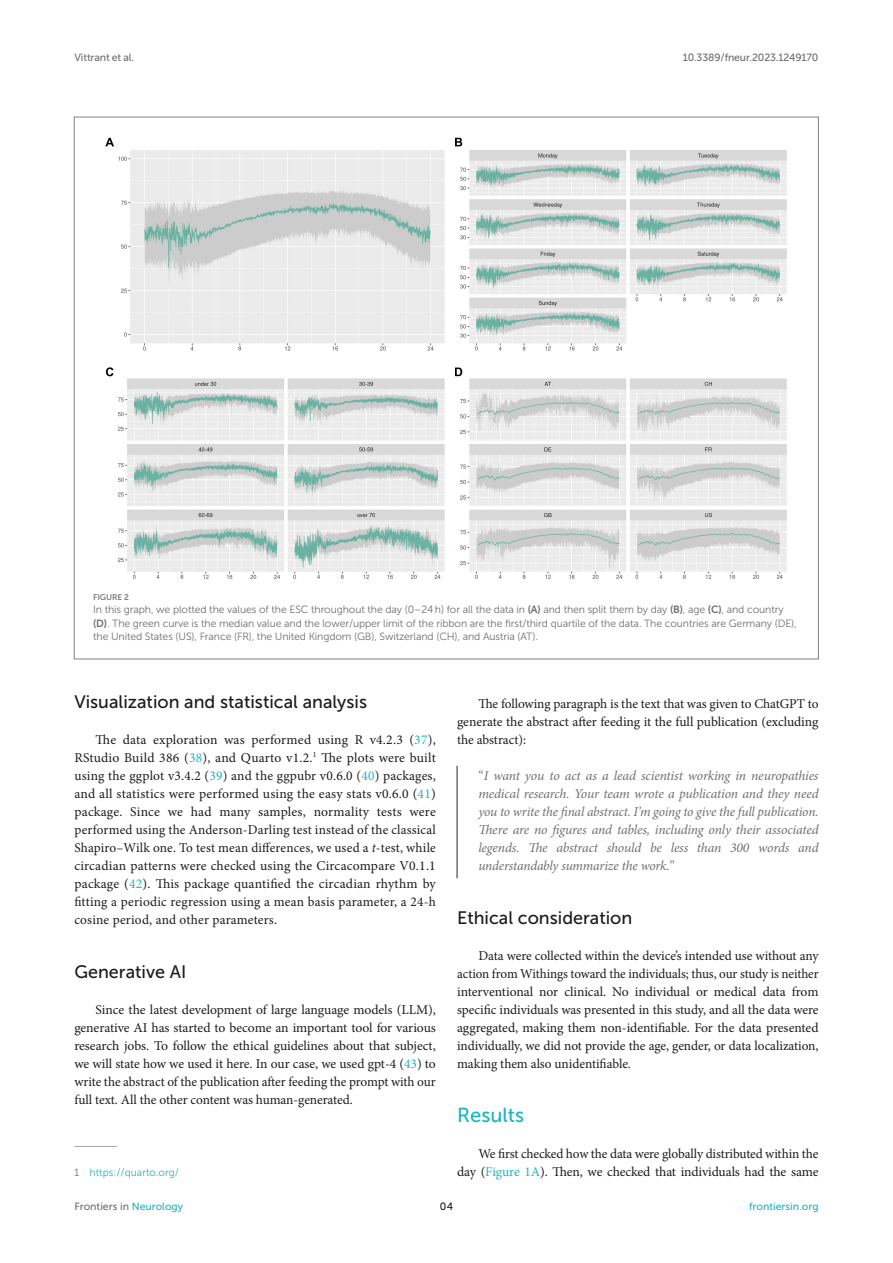
<style>
.page{position:relative;width:893px;height:1263px;background:#fff}
.page>*{position:absolute;margin:0;border:0;box-sizing:border-box;transform-origin:0 0}
.HEAD_1{font:20.25px "Museo Sans 500";color:#1db5c3}
.HEAD_2{font:18px "Museo Sans 500";color:#1b1c1b}
.TEXT_FLUSH{font:13.5px/18px "Minion Pro";letter-spacing:-.005em;color:#1b1c1b;text-align:justify}
.BLOCK_QTN{font:italic 13.5px/18px "Minion Pro";letter-spacing:-.015em;color:#706f70;text-align:justify}
.TEXT{font:13.5px/18px "Minion Pro";letter-spacing:-.005em;color:#1b1c1b;text-align:justify}
.FIG_LEG{font:10.5px/13.5px "Museo Sans 300";letter-spacing:-.01em;color:#706f70}
.t1{font:10.5px "Museo Sans 500";letter-spacing:-.015em;color:#706f70}
.FOOTNOTE{font:10.5px "Museo Sans 300";color:#1db5c3}
.t2{font:10.5px "Museo Sans 500";color:#1db5c3}
.t3{font:10.5px "Museo Sans 500";color:#1b1c1b}
.FIG_HD{font:8.25px "Museo Sans 700";letter-spacing:-.01em;color:#7e7f7f}
.s1{font-family:"Museo Sans 700"}
.s2{color:#1db5c3}
.s3{font-style:italic}
.s4{color:#706f70}
.s5{font-style:normal}
</style>
<div class="page">
<img style="left:105px;top:137px;width:682px;height:442px">
<hr style="left:74px;top:1146px;width:43px;height:1px;background:#a2a3a3">
<hr style="left:456px;top:766px;width:2px;height:112px;background:#706f70">
<p class="t1" style="left:74px;top:51px;width:61px">Vittrant et al.</p>
<p class="t1" style="left:683px;top:51px;width:137px">10.3389/fneur.2023.1249170</p>
<p class="FIG_HD" style="left:93px;top:592px;width:37px">FIGURE 2</p>
<p class="FIG_LEG" style="left:93px;top:603px;width:705px">In this graph, we plotted the values of the ESC throughout the day (0–24 h) for all the data in <span class="s1">(A)</span> and then split them by day <span class="s1">(B)</span>, age <span class="s1">(C)</span>, and country <span class="s1">(D)</span>. The green curve is the median value and the lower/upper limit of the ribbon are the first/third quartile of the data. The countries are Germany (DE), the United States (US), France (FR), the United Kingdom (GB), Switzerland (CH), and Austria (AT).</p>
<p class="HEAD_2" style="left:74px;top:692px;width:294px">Visualization and statistical analysis</p>
<p class="TEXT_FLUSH" style="left:74px;top:731px;width:363px;text-indent:21px">The data exploration was performed using R v4.2.3 (<span class="s2">37</span>), RStudio Build 386 (<span class="s2">38</span>), and Quarto v1.2.<sup>1</sup> The plots were built using the ggplot v3.4.2 (<span class="s2">39</span>) and the ggpubr v0.6.0 (<span class="s2">40</span>) packages, and all statistics were performed using the easy stats v0.6.0 (<span class="s2">41</span>) package. Since we had many samples, normality tests were performed using the Anderson-Darling test instead of the classical Shapiro–Wilk one. To test mean differences, we used a <span class="s3">t</span>-test, while circadian patterns were checked using the Circacompare V0.1.1 package (<span class="s2">42</span>). This package quantified the circadian rhythm by fitting a periodic regression using a mean basis parameter, a 24-h cosine period, and other parameters.</p>
<p class="HEAD_2" style="left:74px;top:962px;width:113px">Generative AI</p>
<p class="TEXT_FLUSH" style="left:74px;top:1001px;width:363px;text-indent:21px">Since the latest development of large language models (LLM), generative AI has started to become an important tool for various research jobs. To follow the ethical guidelines about that subject, we will state how we used it here. In our case, we used gpt-4 (<span class="s2">43</span>) to write the abstract of the publication after feeding the prompt with our full text. All the other content was human-generated.</p>
<p class="FOOTNOTE" style="left:74px;top:1167px;width:106px"><span class="s4">1</span> https://quarto.org/</p>
<p class="TEXT" style="left:457px;top:695px;width:363px;text-indent:21px">The following paragraph is the text that was given to ChatGPT to generate the abstract after feeding it the full publication (excluding the abstract):</p>
<p class="BLOCK_QTN" style="left:478px;top:767px;width:342px"><span class="s5">“</span>I want you to act as a lead scientist working in neuropathies medical research. Your team wrote a publication and they need you to write the final abstract. I’m going to give the full publication.<br>There are no figures and tables, including only their associated legends. The abstract should be less than 300 words and understandably summarize the work.<span class="s5">”</span></p>
<p class="HEAD_2" style="left:457px;top:908px;width:177px">Ethical consideration</p>
<p class="TEXT_FLUSH" style="left:457px;top:947px;width:363px;text-indent:21px">Data were collected within the device’s intended use without any action from Withings toward the individuals; thus, our study is neither interventional nor clinical. No individual or medical data from specific individuals was presented in this study, and all the data were aggregated, making them non-identifiable. For the data presented individually, we did not provide the age, gender, or data localization, making them also unidentifiable.</p>
<p class="HEAD_1" style="left:457px;top:1104px;width:69px">Results</p>
<p class="TEXT_FLUSH" style="left:457px;top:1145px;width:363px;text-align:right">We first checked how the data were globally distributed within the day (<span class="s2">Figure 1A</span>). Then, we checked that individuals had the same</p>
<p class="t1" style="left:74px;top:1200px;width:110px">Frontiers in <span class="s2">Neurology</span></p>
<p class="t3" style="left:440px;top:1200px;width:15px">04</p>
<p class="t2" style="left:749px;top:1200px;width:71px">frontiersin.org</p>
</div>
